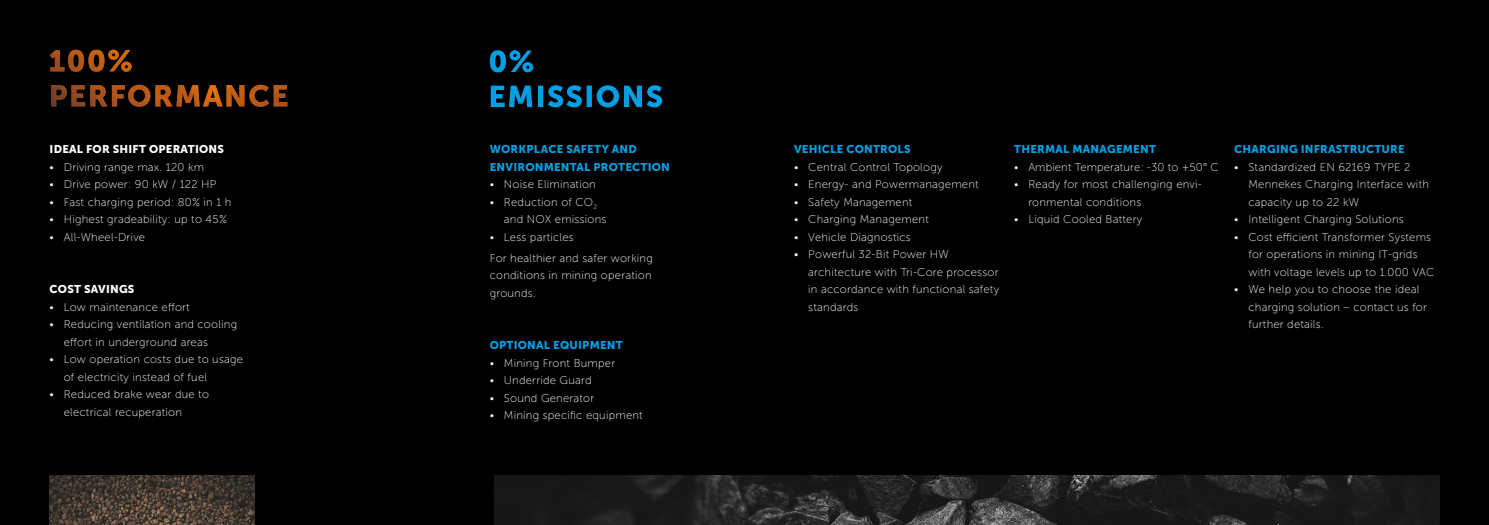
<style>
.page{position:relative;width:1489px;height:525px;background:#fff}
.page>*{position:absolute;margin:0;border:0;box-sizing:border-box;transform-origin:0 0}
.t1{font:11.25px/17.5px "Museo Sans 100";letter-spacing:.02em;color:#fff}
.t2{font:11.25px/17.5px "Museo Sans 900";letter-spacing:.02em;color:#009fe3}
.t3{font:11.25px "Museo Sans 900";letter-spacing:.02em;color:#fff}
</style>
<div class="page">
<div style="left:0;top:0;width:1488px;height:524px;background:#000"></div>
<img style="left:50px;top:50px;width:237px;height:57px">
<svg style="left:490px;top:50px;width:172px;height:57px"></svg>
<img style="left:50px;top:475px;width:205px;height:49px">
<img style="left:495px;top:475px;width:944px;height:49px">
<p class="t3" style="left:50px;top:143px;width:176px">IDEAL FOR SHIFT OPERATIONS</p>
<p class="t1" style="left:50px;top:158px;width:156px">• Driving range max. 120 km</p>
<p class="t1" style="left:50px;top:175px;width:168px">• Drive power: 90 kW / 122 HP</p>
<p class="t1" style="left:50px;top:193px;width:183px">• Fast charging period: 80% in 1 h</p>
<p class="t1" style="left:50px;top:210px;width:179px">• Highest gradeability: up to 45 %</p>
<p class="t1" style="left:50px;top:228px;width:97px">• All-Wheel-Drive</p>
<p class="t3" style="left:50px;top:283px;width:86px">COST SAVINGS</p>
<p class="t1" style="left:50px;top:298px;width:142px">• Low maintenance effort</p>
<p class="t1" style="left:64px;top:315px;width:175px;text-indent:-14px">• Reducing ventilation and cooling effort in underground areas</p>
<p class="t1" style="left:64px;top:350px;width:181px;text-indent:-14px">• Low operation costs due to usage of electricity instead of fuel</p>
<p class="t1" style="left:64px;top:385px;width:147px;text-indent:-14px">• Reduced brake wear due to electrical recuperation</p>
<p class="t2" style="left:490px;top:140px;width:182px">WORKPLACE SAFETY AND<br>ENVIRONMENTAL PROTECTION</p>
<p class="t1" style="left:490px;top:175px;width:108px">• Noise Elimination</p>
<p class="t1" style="left:504px;top:193px;width:104px;text-indent:-14px">• Reduction of CO<sub>2 </sub>and NOX emissions</p>
<p class="t1" style="left:490px;top:226px;width:165px;line-height:21px">• Less particles<br>For healthier and safer working</p>
<p class="t1" style="left:490px;top:266px;width:163px">conditions in mining operation grounds.</p>
<p class="t2" style="left:490px;top:336px;width:134px">OPTIONAL EQUIPMENT</p>
<p class="t1" style="left:490px;top:354px;width:127px">• Mining Front Bumper</p>
<p class="t1" style="left:490px;top:371px;width:103px">• Underride Guard</p>
<p class="t1" style="left:490px;top:389px;width:106px">• Sound Generator</p>
<p class="t1" style="left:490px;top:406px;width:154px">• Mining specific equipment</p>
<p class="t2" style="left:794px;top:140px;width:118px">VEHICLE CONTROLS</p>
<p class="t1" style="left:794px;top:158px;width:150px">• Central Control Topology</p>
<p class="t1" style="left:794px;top:175px;width:186px">• Energy- and Powermanagement</p>
<p class="t1" style="left:794px;top:193px;width:120px">• Safety Management</p>
<p class="t1" style="left:794px;top:210px;width:136px">• Charging Management</p>
<p class="t1" style="left:794px;top:228px;width:118px">• Vehicle Diagnostics</p>
<p class="t1" style="left:808px;top:245px;width:192px;text-indent:-14px">• Powerful 32-Bit Power HW architecture with Tri-Core processor in accordance with functional safety standards</p>
<p class="t2" style="left:1014px;top:140px;width:143px">THERMAL MANAGEMENT</p>
<p class="t1" style="left:1014px;top:158px;width:206px">• Ambient Temperature: -30 to +50° C</p>
<p class="t1" style="left:1028px;top:175px;width:175px;text-indent:-14px">• Ready for most challenging envi&shy;ronmental conditions</p>
<p class="t1" style="left:1014px;top:210px;width:129px">• Liquid Cooled Battery</p>
<p class="t2" style="left:1234px;top:140px;width:172px">CHARGING INFRASTRUCTURE</p>
<p class="t1" style="left:1248px;top:158px;width:182px;text-indent:-14px">• Standardized EN 62169 TYPE 2<br>Mennekes Charging Interface with capacity up to 22 kW</p>
<p class="t1" style="left:1234px;top:210px;width:171px">• Intelligent Charging Solutions</p>
<p class="t1" style="left:1248px;top:228px;width:187px;text-indent:-14px">• Cost efficient Transformer Systems for operations in mining IT-grids with voltage levels up to 1.000 VAC</p>
<p class="t1" style="left:1248px;top:280px;width:180px;text-indent:-14px">• We help you to choose the ideal charging solution – contact us for further details.</p>
</div>
